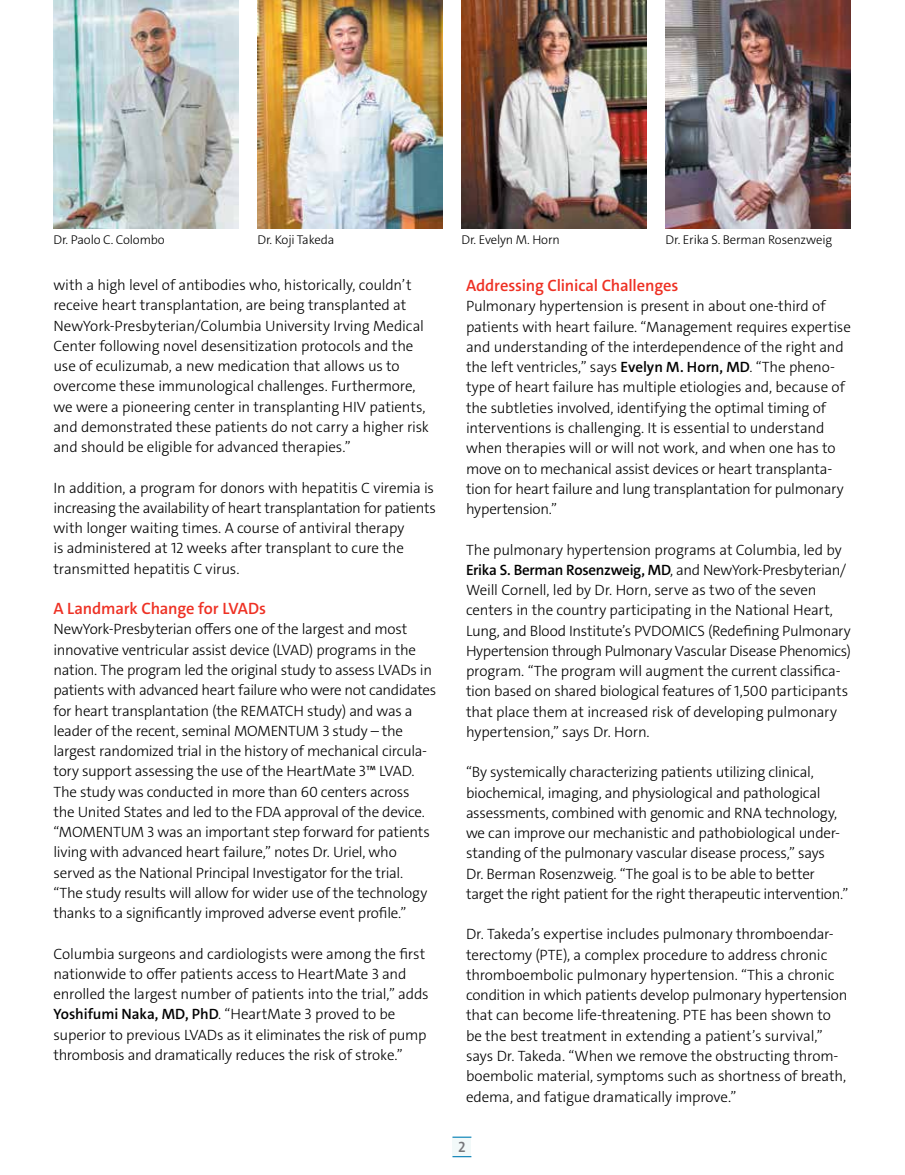
<style>
.page{position:relative;width:905px;height:1175px;background:#fff}
.page>*{position:absolute;margin:0;border:0;box-sizing:border-box;transform-origin:0 0}
.t1{font:600 16.5px "The Sans C4 s";letter-spacing:-.015em;color:#ee3124}
.t2{font:300 15px/20.2px "The Sans C4 s";letter-spacing:-.015em;color:#000}
.t3{font:600 15px "The Sans C4 s";color:#76777b}
.t4{font:300 12.75px "The Sans C4 s";letter-spacing:-.01em;color:#000}
.s1{font-weight:600}
</style>
<div class="page">
<div style="left:452px;top:1137px;width:19px;height:19px;background:#f2f9f9"></div>
<svg style="left:452px;top:1136px;width:19px;height:1px"></svg>
<svg style="left:452px;top:1156px;width:19px;height:1px"></svg>
<img style="left:53px;top:0;width:185px;height:228px">
<img style="left:257px;top:0;width:185px;height:228px">
<img style="left:461px;top:0;width:185px;height:228px">
<img style="left:665px;top:0;width:185px;height:228px">
<p class="t4" style="left:257px;top:232px;width:78px">Dr. Koji Takeda</p>
<p class="t4" style="left:461px;top:232px;width:100px">Dr. Evelyn M. Horn</p>
<p class="t4" style="left:665px;top:232px;width:168px">Dr. Erika S. Berman Rosenzweig</p>
<p class="t4" style="left:53px;top:232px;width:113px">Dr. Paolo C. Colombo</p>
<p class="t2" style="left:53px;top:275px;width:377px">with a high level of antibodies who, historically, couldn’t receive heart transplantation, are being transplanted at NewYork-Presbyterian/Columbia University Irving Medical Center following novel desensitization protocols and the use of eculizumab, a new medication that allows us to overcome these immunological challenges. Furthermore, we were a pioneering center in transplanting HIV patients, and demonstrated these patients do not carry a higher risk and should be eligible for advanced therapies.”</p>
<p class="t2" style="left:53px;top:477px;width:384px">In addition, a program for donors with hepatitis C viremia is increasing the availability of heart transplantation for patients with longer waiting times. A course of antiviral therapy<br>is administered at 12 weeks after transplant to cure the transmitted hepatitis C virus.</p>
<p class="t1" style="left:53px;top:598px;width:214px">A Landmark Change for LVADs</p>
<p class="t2" style="left:53px;top:619px;width:384px">NewYork-Presbyterian offers one of the largest and most innovative ventricular assist device (LVAD) programs in the nation. The program led the original study to assess LVADs in patients with advanced heart failure who were not candidates for heart transplantation (the REMATCH study) and was a leader of the recent, seminal MOMENTUM 3 study – the largest randomized trial in the history of mechanical circula&shy;tory support assessing the use of the HeartMate 3™ LVAD.<br>The study was conducted in more than 60 centers across<br>the United States and led to the FDA approval of the device. “MOMENTUM 3 was an important step forward for patients living with advanced heart failure,” notes Dr. Uriel, who served as the National Principal Investigator for the trial. “The study results will allow for wider use of the technology thanks to a significantly improved adverse event profile.”</p>
<p class="t2" style="left:53px;top:943px;width:377px">Columbia surgeons and cardiologists were among the first nationwide to offer patients access to HeartMate 3 and enrolled the largest number of patients into the trial,” adds <span class="s1">Yoshifumi Naka, MD, PhD</span>. “HeartMate 3 proved to be superior to previous LVADs as it eliminates the risk of pump thrombosis and dramatically reduces the risk of stroke.”</p>
<p class="t1" style="left:466px;top:275px;width:214px">Addressing Clinical Challenges</p>
<p class="t2" style="left:466px;top:296px;width:386px">Pulmonary hypertension is present in about one-third of patients with heart failure. “Management requires expertise and understanding of the interdependence of the right and the left ventricles,” says <span class="s1">Evelyn M. Horn, MD</span>. “The pheno&shy;type of heart failure has multiple etiologies and, because of the subtleties involved, identifying the optimal timing of interventions is challenging. It is essential to understand when therapies will or will not work, and when one has to move on to mechanical assist devices or heart transplanta&shy;tion for heart failure and lung transplantation for pulmonary hypertension.”</p>
<p class="t2" style="left:466px;top:539px;width:386px">The pulmonary hypertension programs at Columbia, led by <span class="s1">Erika S. Berman Rosenzweig, MD</span>, and NewYork-Presbyterian/ Weill Cornell, led by Dr. Horn, serve as two of the seven centers in the country participating in the National Heart, Lung, and Blood Institute’s PVDOMICS (Redefining Pulmonary Hypertension through Pulmonary Vascular Disease Phenomics) program. “The program will augment the current classifica&shy;tion based on shared biological features of 1,500 participants that place them at increased risk of developing pulmonary hypertension,” says Dr. Horn.</p>
<p class="t2" style="left:466px;top:762px;width:384px">“By systemically characterizing patients utilizing clinical, biochemical, imaging, and physiological and pathological assessments, combined with genomic and RNA technology, we can improve our mechanistic and pathobiological under&shy;standing of the pulmonary vascular disease process,” says<br>Dr. Berman Rosenzweig. “The goal is to be able to better target the right patient for the right therapeutic intervention.”</p>
<p class="t2" style="left:466px;top:924px;width:383px">Dr. Takeda’s expertise includes pulmonary thromboendar&shy;terectomy (PTE), a complex procedure to address chronic thromboembolic pulmonary hypertension. “This a chronic condition in which patients develop pulmonary hypertension that can become life-threatening. PTE has been shown to be the best treatment in extending a patient’s survival,” says Dr. Takeda. “When we remove the obstructing throm&shy;boembolic material, symptoms such as shortness of breath, edema, and fatigue dramatically improve.”</p>
<p class="t3" style="left:458px;top:1137px;width:9px">2</p>
</div>
